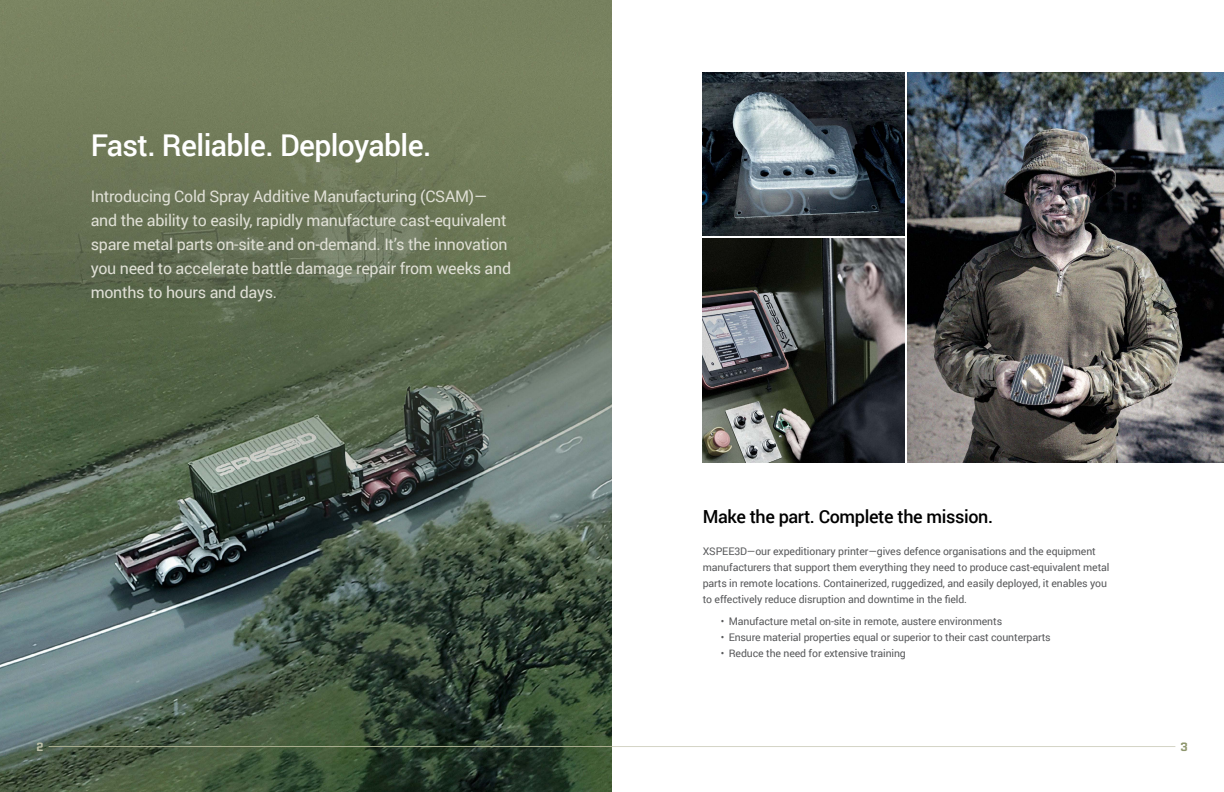
<style>
.page{position:relative;width:1224px;height:792px;background:#fff}
.page>*{position:absolute;margin:0;border:0;box-sizing:border-box;transform-origin:0 0}
.t1{font:500 30px "Roboto";letter-spacing:-.02em;color:#fff}
.t2{font:500 18px "Roboto";letter-spacing:-.02em;color:#000}
.t3{font:16px/24px "Roboto";letter-spacing:-.015em;color:#e0e0d6}
.t4{font:700 12px "Quantico";color:#8d956c}
.t5{font:700 12px "Quantico";color:#bec1aa}
.t6{font:10.5px/16px "Roboto";letter-spacing:-.01em;color:#58595b}
</style>
<div class="page">
<img style="left:0;top:0;width:612px;height:792px">
<hr style="left:612px;top:746px;width:563px;height:1px;background:#d4d5c6">
<img style="left:908px;top:72px;width:316px;height:391px">
<img style="left:703px;top:72px;width:201px;height:163px">
<img style="left:703px;top:239px;width:201px;height:224px">
<hr style="left:49px;top:746px;width:563px;height:1px;background:#aaae8f">
<h1 class="t1" style="left:91px;top:124px;width:342px">Fast. Reliable. Deployable.</h1>
<p class="t3" style="left:91px;top:184px;width:422px">Introducing Cold Spray Additive Manufacturing (CSAM)— and the ability to easily, rapidly manufacture cast-equivalent spare metal parts on-site and on-demand. It’s the innovation you need to accelerate battle damage repair from weeks and months to hours and days.</p>
<p class="t5" style="left:36px;top:738px;width:9px">2</p>
<h2 class="t2" style="left:703px;top:504px;width:292px">Make the part. Complete the mission.</h2>
<p class="t6" style="left:703px;top:543px;width:408px">XSPEE3D—our expeditionary printer—gives defence organisations and the equipment manufacturers that support them everything they need to produce cast-equivalent metal parts in remote locations. Containerized, ruggedized, and easily deployed, it enables you to effectively reduce disruption and downtime in the field.</p>
<p class="t6" style="left:721px;top:613px;width:283px">• Manufacture metal on-site in remote, austere environments</p>
<p class="t6" style="left:721px;top:629px;width:332px">• Ensure material properties equal or superior to their cast counterparts</p>
<p class="t6" style="left:721px;top:645px;width:187px">• Reduce the need for extensive training</p>
<p class="t4" style="left:1180px;top:738px;width:9px">3</p>
</div>
